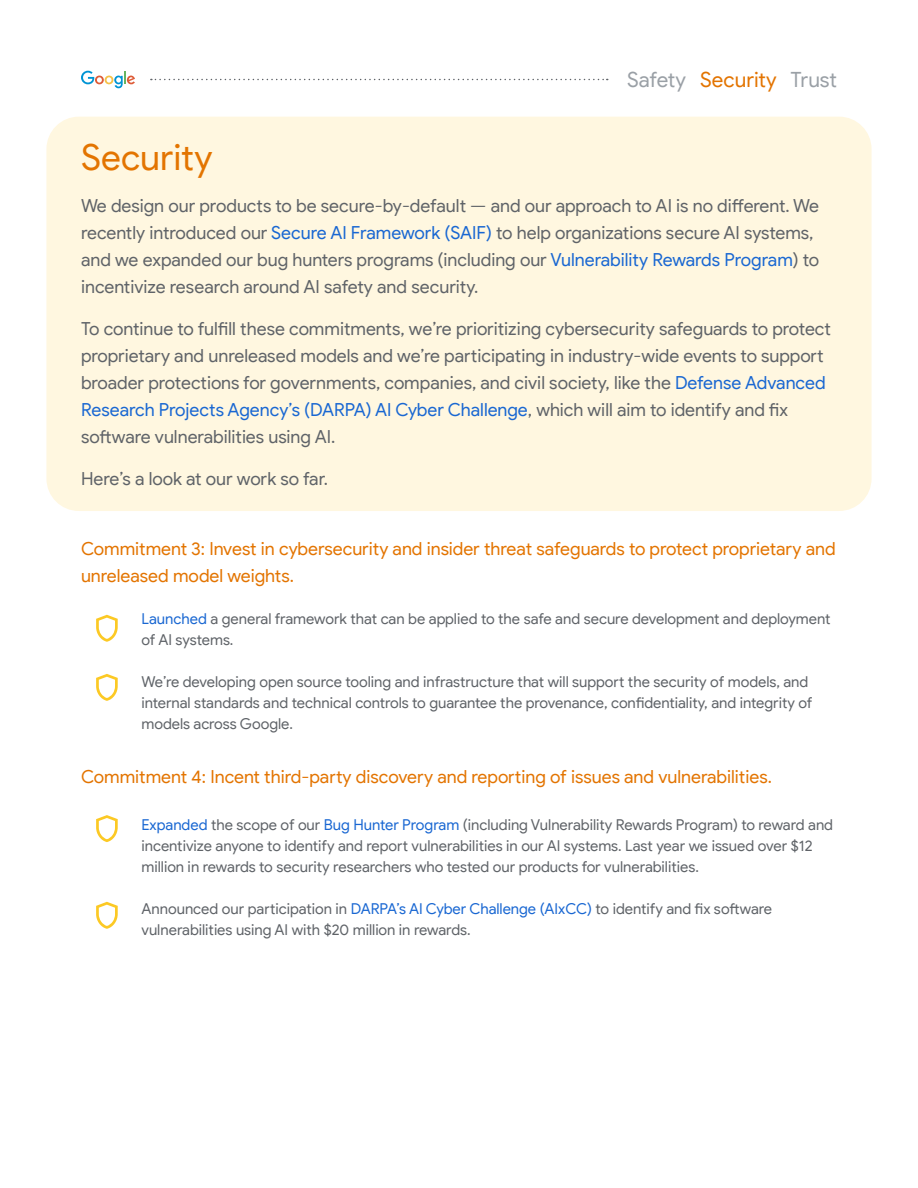
<style>
.page{position:relative;width:918px;height:1188px;background:#fff}
.page>*{position:absolute;margin:0;border:0;box-sizing:border-box;transform-origin:0 0}
.t1{font:36px "Google Sans Display";color:#e37400}
.t2{font:21px "Google Sans Display";color:#9aa0a6}
.t3{font:18px/27px "Google Sans Display";color:#5f6368}
.t4{font:18px/27px "Google Sans Display";color:#e37400}
.t5{font:15px/21px "Google Sans Display";color:#5f6368}
.s1{color:#e37400}
.s2{color:#1967d2}
</style>
<div class="page">
<div style="left:46px;top:117px;width:826px;height:394px;background:#fff7e0;border-radius:32px"></div>
<svg style="left:96px;top:615px;width:22px;height:27px"></svg>
<svg style="left:96px;top:815px;width:22px;height:27px"></svg>
<svg style="left:96px;top:674px;width:22px;height:27px"></svg>
<svg style="left:96px;top:902px;width:22px;height:27px"></svg>
<svg style="left:81px;top:71px;width:54px;height:17px"></svg>
<svg style="left:151px;top:79px;width:457px;height:1px"></svg>
<h2 class="t2" style="left:627px;top:67px;width:211px">Safety <span class="s1">Security</span> Trust</h2>
<h1 class="t1" style="left:81px;top:135px;width:133px">Security</h1>
<p class="t3" style="left:81px;top:192px;width:740px">We design our products to be secure-by-default — and our approach to AI is no different. We recently introduced our <span class="s2">Secure AI Framework (SAIF)</span> to help organizations secure AI systems, and we expanded our bug hunters programs (including our <span class="s2">Vulnerability Rewards Program</span>) to incentivize research around AI safety and security.</p>
<p class="t3" style="left:81px;top:315px;width:751px">To continue to fulfill these commitments, we’re prioritizing cybersecurity safeguards to protect proprietary and unreleased models and we’re participating in industry-wide events to support broader protections for governments, companies, and civil society, like the <span class="s2">Defense Advanced Research Projects Agency’s (DARPA) AI Cyber Challenge</span>, which will aim to identify and fix software vulnerabilities using AI.</p>
<p class="t3" style="left:81px;top:465px;width:248px">Here’s a look at our work so far.</p>
<p class="t4" style="left:81px;top:536px;width:756px">Commitment 3: Invest in cybersecurity and insider threat safeguards to protect proprietary and unreleased model weights.</p>
<p class="t5" style="left:141px;top:608px;width:691px"><span class="s2">Launched</span> a general framework that can be applied to the safe and secure development and deployment of AI systems.</p>
<p class="t5" style="left:141px;top:671px;width:673px">We’re developing open source tooling and infrastructure that will support the security of models, and internal standards and technical controls to guarantee the provenance, confidentiality, and integrity of models across Google.</p>
<p class="t4" style="left:81px;top:763px;width:692px">Commitment 4: Incent third-party discovery and reporting of issues and vulnerabilities.</p>
<p class="t5" style="left:141px;top:814px;width:693px"><span class="s2">Expanded</span> the scope of our <span class="s2">Bug Hunter Program</span> (including Vulnerability Rewards Program) to reward and incentivize anyone to identify and report vulnerabilities in our AI systems. Last year we issued over $12 million in rewards to security researchers who tested our products for vulnerabilities.</p>
<p class="t5" style="left:141px;top:898px;width:632px">Announced our participation in <span class="s2">DARPA’s AI Cyber Challenge (AIxCC)</span> to identify and fix software vulnerabilities using AI with $20 million in rewards.</p>
</div>
